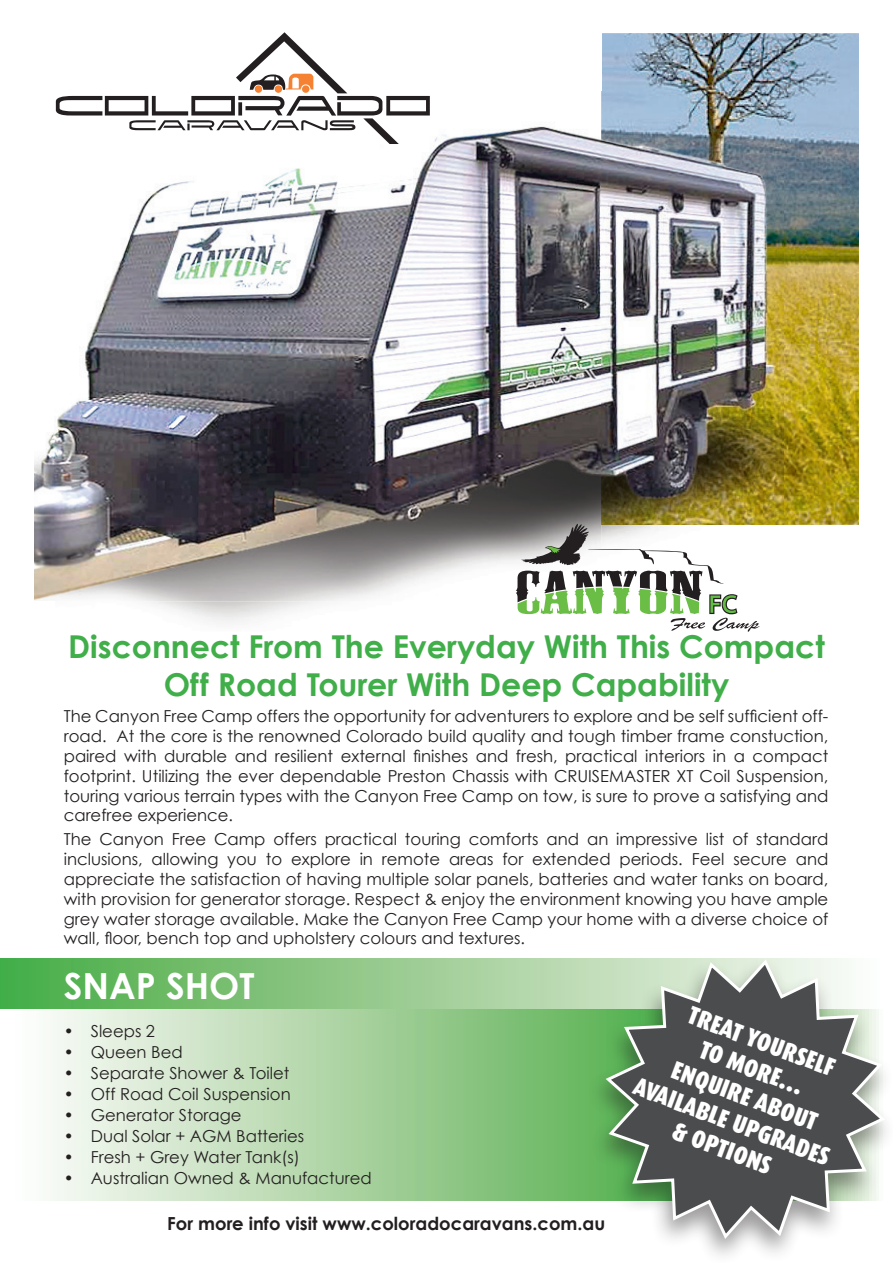
<style>
.page{position:relative;width:893px;height:1263px;background:#fff}
.page>*{position:absolute;margin:0;border:0;box-sizing:border-box;transform-origin:0 0}
.t1{font:700 36px "Century Gothic";color:#fff}
.t2{font:700 31.5px/37.8px "Century Gothic";color:#40ae49;text-align:center}
.t3{font:900 25.5px/28.5px "Dax Condensed";color:#fff;text-align:center}
.t4{font:700 18px "Century Gothic";color:#231f20}
.t5{font:16.5px/19.8px "Century Gothic";color:#231f20;text-align:justify}
</style>
<div class="page">
<img style="left:602px;top:33px;width:257px;height:492px">
<img style="left:601px;top:91px;width:182px;height:434px">
<img style="left:34px;top:101px;width:567px;height:500px">
<svg style="left:50px;top:1009px;width:536px;height:191px;background:#b1d7aa"></svg>
<svg style="left:56px;top:32px;width:374px;height:112px"></svg>
<div style="left:347px;top:46px;width:21px;height:12px;background:#fff"></div>
<svg style="left:516px;top:524px;width:243px;height:108px"></svg>
<svg style="left:0;top:958px;width:586px;height:51px;background:#84c37e"></svg>
<div style="left:586px;top:955px;width:307px;height:308px;background:#231f20;opacity:.45"></div>
<svg style="left:603px;top:957px;width:285px;height:285px"></svg>
<h2 class="t2" style="left:68px;top:627px;width:758px">Disconnect From The Everyday With This Compact<br>Off Road Tourer With Deep Capability</h2>
<p class="t5" style="left:64px;top:706px;width:766px">The Canyon Free Camp offers the opportunity for adventurers to explore and be self sufficient off&shy;road. At the core is the renowned Colorado build quality and tough timber frame constuction, paired with durable and resilient external finishes and fresh, practical interiors in a compact footprint. Utilizing the ever dependable Preston Chassis with CRUISEMASTER XT Coil Suspension, touring various terrain types with the Canyon Free Camp on tow, is sure to prove a satisfying and carefree experience.</p>
<p class="t5" style="left:64px;top:829px;width:766px">The Canyon Free Camp offers practical touring comforts and an impressive list of standard inclusions, allowing you to explore in remote areas for extended periods. Feel secure and appreciate the satisfaction of having multiple solar panels, batteries and water tanks on board, with provision for generator storage. Respect &amp; enjoy the environment knowing you have ample grey water storage available. Make the Canyon Free Camp your home with a diverse choice of wall, floor, bench top and upholstery colours and textures.</p>
<h1 class="t1" style="left:64px;top:963px;width:192px">SNAP SHOT</h1>
<p class="t5" style="left:64px;top:1021px;width:93px">• Sleeps 2</p>
<p class="t5" style="left:64px;top:1042px;width:120px">• Queen Bed</p>
<p class="t5" style="left:64px;top:1063px;width:227px">• Separate Shower &amp; Toilet</p>
<p class="t5" style="left:64px;top:1084px;width:228px">• Off Road Coil Suspension</p>
<p class="t5" style="left:64px;top:1105px;width:179px">• Generator Storage</p>
<p class="t5" style="left:64px;top:1126px;width:242px">• Dual Solar + AGM Batteries</p>
<p class="t5" style="left:64px;top:1147px;width:238px">• Fresh + Grey Water Tank(s)</p>
<p class="t5" style="left:64px;top:1168px;width:309px">• Australian Owned &amp; Manufactured</p>
<p class="t4" style="left:167px;top:1211px;width:439px">For more info visit www.coloradocaravans.com.au</p>
<h3 class="t3" style="left:668px;top:992px;width:209px;rotate:20deg">TREAT YOURSELF<br>TO MORE…<br>ENQUIRE ABOUT<br>AVAILABLE UPGRADES &amp; OPTIONS</h3>
</div>
